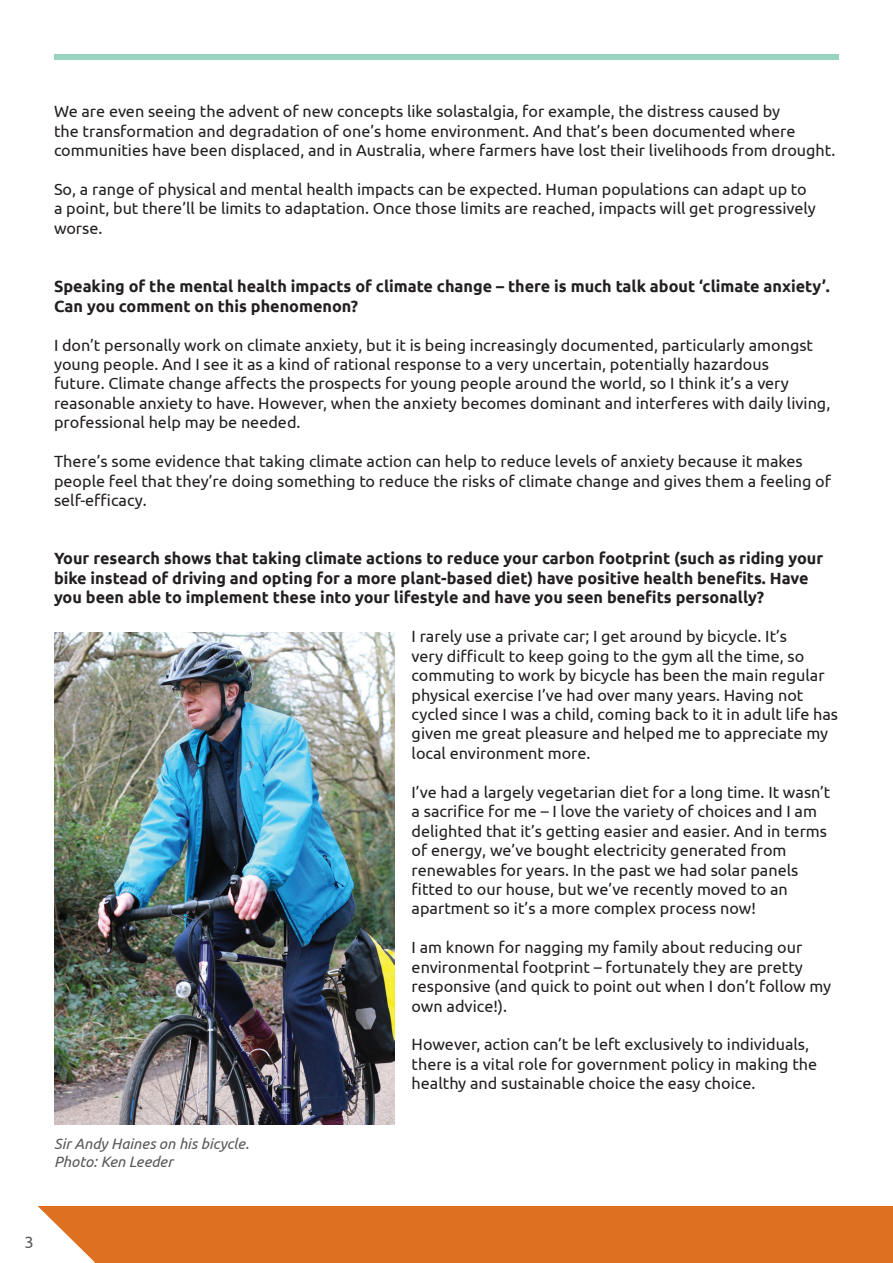
<style>
.page{position:relative;width:893px;height:1263px;background:#fff}
.page>*{position:absolute;margin:0;border:0;box-sizing:border-box;transform-origin:0 0}
.t1{font:16.5px "Ubuntu";color:#57585a}
.t2{font:16.2px/19.5px "Ubuntu";color:#231f20}
.t3{font:700 16.2px/19.5px "Ubuntu";color:#231f20}
.t4{font:italic 15px/18px "Ubuntu";color:#57585a}
</style>
<div class="page">
<div style="left:0;top:1206px;width:893px;height:57px;background:#de7121"></div>
<svg style="left:0;top:1206px;width:95px;height:57px"></svg>
<div style="left:54px;top:54px;width:785px;height:6px;background:#98d4c0"></div>
<img style="left:54px;top:632px;width:341px;height:492px">
<p class="t2" style="left:54px;top:101px;width:783px">We are even seeing the advent of new concepts like solastalgia, for example, the distress caused by<br>the transformation and degradation of one’s home environment. And that’s been documented where communities have been displaced, and in Australia, where farmers have lost their livelihoods from drought.</p>
<p class="t2" style="left:54px;top:179px;width:763px">So, a range of physical and mental health impacts can be expected. Human populations can adapt up to a point, but there’ll be limits to adaptation. Once those limits are reached, impacts will get progressively worse.</p>
<p class="t3" style="left:54px;top:276px;width:777px">Speaking of the mental health impacts of climate change – there is much talk about ‘climate anxiety’.<br>Can you comment on this phenomenon?</p>
<p class="t2" style="left:54px;top:334px;width:778px">I don’t personally work on climate anxiety, but it is being increasingly documented, particularly amongst young people. And I see it as a kind of rational response to a very uncertain, potentially hazardous<br>future. Climate change affects the prospects for young people around the world, so I think it’s a very reasonable anxiety to have. However, when the anxiety becomes dominant and interferes with daily living, professional help may be needed.</p>
<p class="t2" style="left:54px;top:451px;width:779px">There’s some evidence that taking climate action can help to reduce levels of anxiety because it makes people feel that they’re doing something to reduce the risks of climate change and gives them a feeling of self-efficacy.</p>
<p class="t3" style="left:54px;top:549px;width:771px">Your research shows that taking climate actions to reduce your carbon footprint (such as riding your bike instead of driving and opting for a more plant-based diet) have positive health benefits. Have you been able to implement these into your lifestyle and have you seen benefits personally?</p>
<p class="t2" style="left:412px;top:626px;width:428px">I rarely use a private car; I get around by bicycle. It’s<br>very difficult to keep going to the gym all the time, so commuting to work by bicycle has been the main regular physical exercise I’ve had over many years. Having not cycled since I was a child, coming back to it in adult life has given me great pleasure and helped me to appreciate my local environment more.</p>
<p class="t2" style="left:412px;top:782px;width:420px">I’ve had a largely vegetarian diet for a long time. It wasn’t a sacrifice for me – I love the variety of choices and I am delighted that it’s getting easier and easier. And in terms of energy, we’ve bought electricity generated from renewables for years. In the past we had solar panels fitted to our house, but we’ve recently moved to an apartment so it’s a more complex process now!</p>
<p class="t2" style="left:412px;top:937px;width:421px">I am known for nagging my family about reducing our environmental footprint – fortunately they are pretty responsive (and quick to point out when I don’t follow my own advice!).</p>
<p class="t2" style="left:412px;top:1034px;width:407px">However, action can’t be left exclusively to individuals, there is a vital role for government policy in making the healthy and sustainable choice the easy choice.</p>
<p class="t4" style="left:54px;top:1134px;width:197px">Sir Andy Haines on his bicycle.<br>Photo: Ken Leeder</p>
<p class="t1" style="left:25px;top:1232px;width:11px">3</p>
</div>
